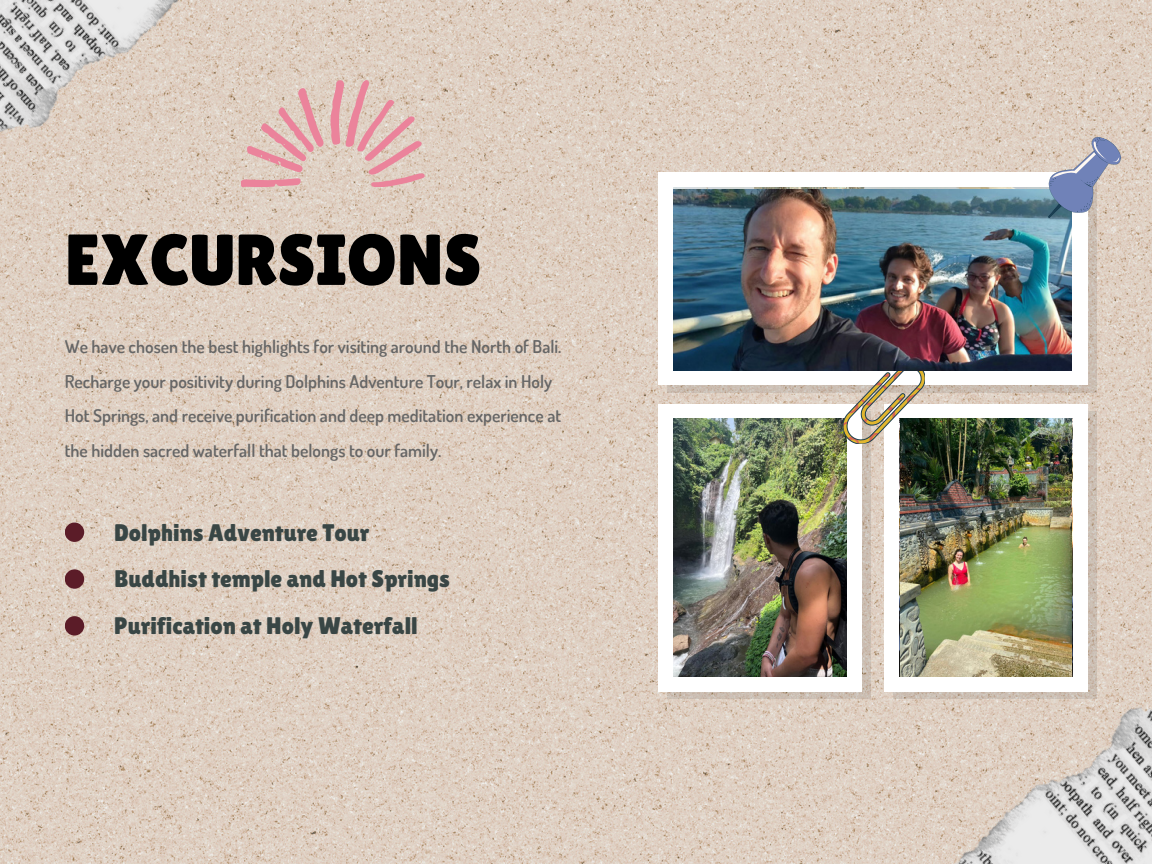
<style>
.page{position:relative;width:1152px;height:864px;background:#fff}
.page>*{position:absolute;margin:0;border:0;box-sizing:border-box;transform-origin:0 0}
.t1{font:72px "Lilita One";color:#000}
.t2{font:24px "Lilita One";color:#394645}
.t3{font:600 17.55px/34.8px "Dosis";color:#666}
</style>
<div class="page">
<img style="left:0;top:0;width:1152px;height:864px">
<svg style="left:667px;top:233px;width:429px;height:160px;fill:#cbbeb2"></svg>
<svg style="left:667px;top:444px;width:203px;height:255px;fill:#ccbeb3"></svg>
<svg style="left:893px;top:412px;width:203px;height:287px;fill:#ccbfb4"></svg>
<div style="left:658px;top:173px;width:429px;height:212px;background:#fff"></div>
<div style="left:658px;top:404px;width:203px;height:287px;background:#fff"></div>
<div style="left:884px;top:404px;width:203px;height:287px;background:#fff"></div>
<img style="left:673px;top:418px;width:174px;height:259px">
<svg style="left:842px;top:370px;width:85px;height:74px"></svg>
<img style="left:673px;top:189px;width:399px;height:181px">
<svg style="left:1038px;top:126px;width:88px;height:107px"></svg>
<div style="left:65px;top:523px;width:19px;height:19px;background:#5b1c28;border-radius:50%"></div>
<div style="left:65px;top:569px;width:19px;height:20px;background:#5b1c28;border-radius:50%"></div>
<svg style="left:241px;top:88px;width:83px;height:99px"></svg>
<svg style="left:330px;top:80px;width:95px;height:107px"></svg>
<img style="left:0;top:0;width:218px;height:184px">
<img style="left:941px;top:651px;width:211px;height:213px">
<div style="left:65px;top:616px;width:19px;height:20px;background:#5b1c28;border-radius:50%"></div>
<img style="left:901px;top:418px;width:171px;height:259px">
<h2 class="t1" style="left:65px;top:218px;width:418px">EXCURSIONS</h2>
<h2 class="t3" style="left:65px;top:328px;width:498px">We have chosen the best highlights for visiting around the North of Bali.<br>Recharge your positivity during Dolphins Adventure Tour, relax in Holy Hot Springs, and receive purification and deep meditation experience at the hidden sacred waterfall that belongs to our family.</h2>
<h2 class="t2" style="left:114px;top:518px;width:257px">Dolphins Adventure Tour</h2>
<p class="t2" style="left:114px;top:565px;width:337px">Buddhist temple and Hot Springs</p>
<p class="t2" style="left:114px;top:612px;width:305px">Purification at Holy Waterfall</p>
</div>
